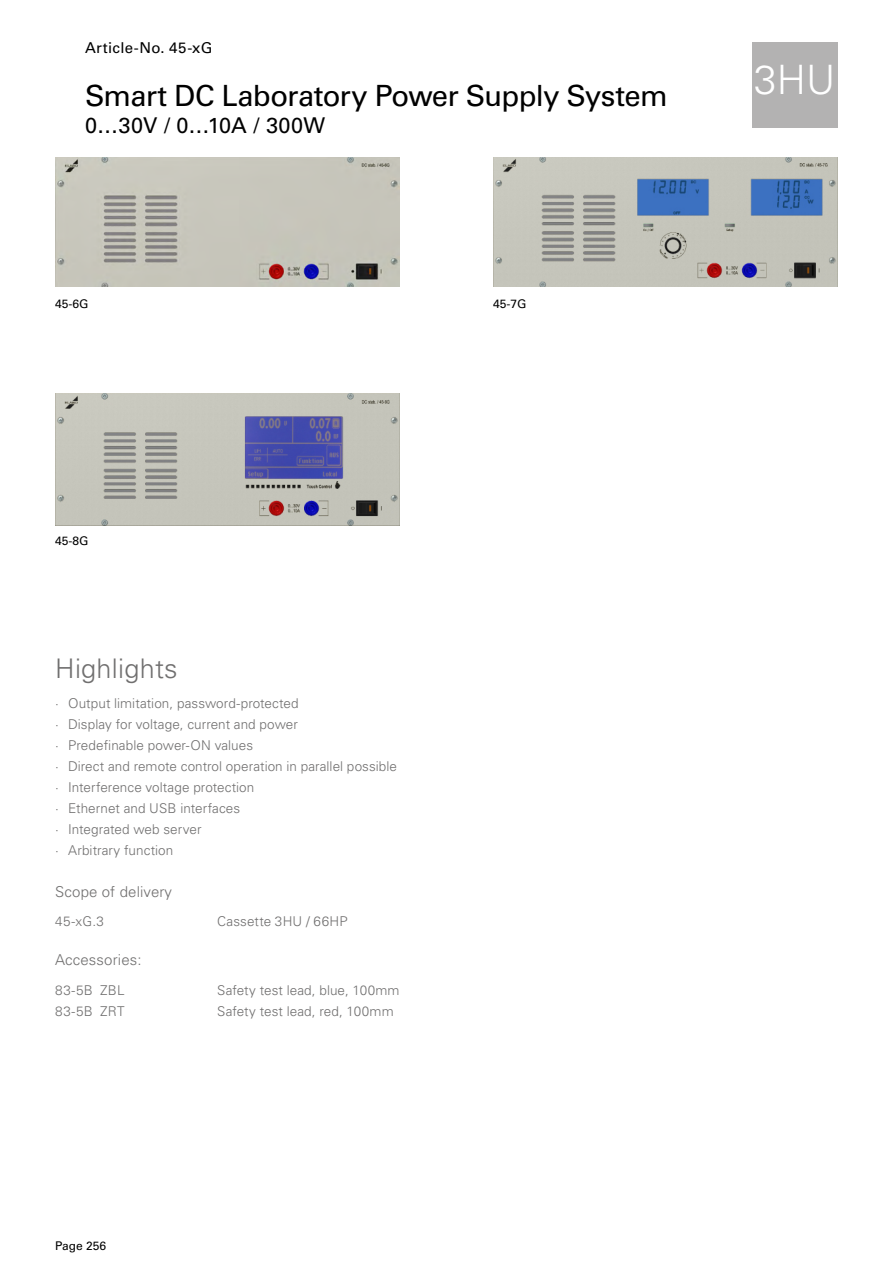
<style>
.page{position:relative;width:893px;height:1263px;background:#fff}
.page>*{position:absolute;margin:0;border:0;box-sizing:border-box;transform-origin:0 0}
.t1{font:300 40.5px "Univers LT Pro 45";color:#fff}
.t2{font:29.25px "Univers LT Pro 55 Roman";letter-spacing:-.025em;color:#000}
.t3{font:300 27px "Univers LT Pro 45";letter-spacing:.01em;color:#706f6f}
.t4{font:21.75px "Univers LT Pro 55 Roman";letter-spacing:.005em;color:#000}
.t5{font:300 15px "Univers LT Pro 45";letter-spacing:.01em;color:#706f6f}
.t6{font:15px "Univers LT Pro 55 Roman";letter-spacing:.02em;color:#000}
.t7{font:300 13.5px/21px "Univers LT Pro 45";letter-spacing:.005em;color:#706f6f}
.t8{font:12px "Univers LT Pro 55 Roman";color:#000}
</style>
<div class="page">
<img style="left:493px;top:158px;width:344px;height:129px">
<img style="left:55px;top:158px;width:344px;height:129px">
<img style="left:55px;top:393px;width:344px;height:132px">
<div style="left:753px;top:43px;width:85px;height:85px;background:#b3b2b2"></div>
<p class="t6" style="left:85px;top:39px;width:129px">Article-No. 45-xG</p>
<h2 class="t2" style="left:85px;top:78px;width:584px">Smart DC Laboratory Power Supply System</h2>
<h3 class="t4" style="left:85px;top:112px;width:242px">0…30V / 0…10A / 300W</h3>
<p class="t8" style="left:55px;top:296px;width:35px">45-6G</p>
<p class="t8" style="left:493px;top:296px;width:35px">45-7G</p>
<h1 class="t1" style="left:754px;top:55px;width:82px">3HU</h1>
<p class="t8" style="left:55px;top:534px;width:35px">45-8G</p>
<h3 class="t3" style="left:55px;top:652px;width:124px">Highlights</h3>
<p class="t7" style="left:55px;top:692px;width:343px">· Output limitation, password-protected<br>· Display for voltage, current and power<br>· Predefinable power-ON values<br>· Direct and remote control operation in parallel possible · Interference voltage protection<br>· Ethernet and USB interfaces<br>· Integrated web server<br>· Arbitrary function</p>
<p class="t5" style="left:55px;top:882px;width:118px">Scope of delivery</p>
<p class="t7" style="left:55px;top:911px;width:50px">45-xG.3</p>
<p class="t7" style="left:217px;top:911px;width:132px">Cassette 3HU / 66HP</p>
<p class="t5" style="left:55px;top:951px;width:88px">Accessories:</p>
<p class="t7" style="left:55px;top:979px;width:71px">83-5B ZBL</p>
<p class="t7" style="left:217px;top:979px;width:184px">Safety test lead, blue, 100mm</p>
<p class="t7" style="left:55px;top:1000px;width:71px">83-5B ZRT</p>
<p class="t7" style="left:217px;top:1000px;width:178px">Safety test lead, red, 100mm</p>
<p class="t8" style="left:55px;top:1239px;width:53px">Page 256</p>
</div>
